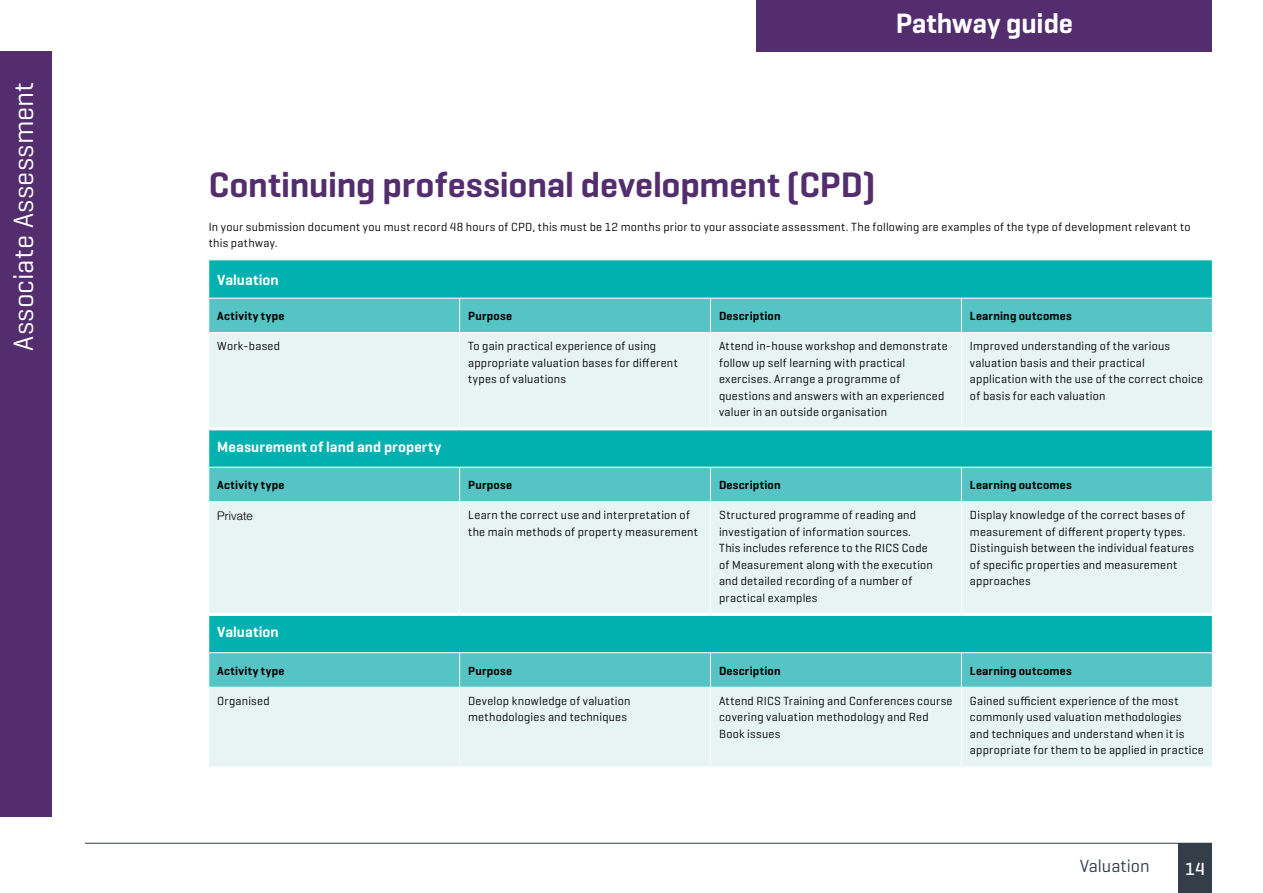
<style>
.page{position:relative;width:1263px;height:893px;background:#fff}
.page>*{position:absolute;margin:0;border:0;box-sizing:border-box;transform-origin:0 0}
.t1{font:600 36px "Geogrotesque";letter-spacing:-.005em;color:#532d6d}
.t2{font:28.5px "Geogrotesque";letter-spacing:.01em;color:#fff}
.t3{font:600 28.5px "Geogrotesque";letter-spacing:-.005em;color:#fff}
.t4{font:18px "Geogrotesque";color:#333e48}
.t5{font:500 18px "Geogrotesque";color:#fff}
.t6{font:600 15px "Geogrotesque";letter-spacing:.005em;color:#fff}
.t7{font:12px/16.5px "Geogrotesque";letter-spacing:.02em;color:#000}
.t8{font:600 12px "Geogrotesque";letter-spacing:.025em;color:#000}
.t9{font:300 12px "Helvetica Neue LT";letter-spacing:.005em;color:#000}
</style>
<div class="page">
<div style="left:1178px;top:843px;width:34px;height:50px;background:#333e48"></div>
<hr style="left:85px;top:843px;width:1127px;height:1px;background:#333e48">
<div style="left:0;top:51px;width:51px;height:765px;background:#532d6d"></div>
<div style="left:757px;top:0;width:455px;height:51px;background:#532d6d"></div>
<div style="left:209px;top:260px;width:1003px;height:38px;background:#00b1b0"></div>
<div style="left:209px;top:299px;width:1003px;height:33px;background:#56c4c4"></div>
<svg style="left:209px;top:333px;width:1003px;height:434px;background:#a8e1e0"></svg>
<hr style="left:459px;top:298px;width:1px;height:34px;background:#fff">
<hr style="left:710px;top:298px;width:1px;height:34px;background:#fff">
<hr style="left:961px;top:298px;width:1px;height:34px;background:#fff">
<hr style="left:459px;top:333px;width:1px;height:94px;background:#fff">
<hr style="left:710px;top:333px;width:1px;height:94px;background:#fff">
<hr style="left:961px;top:333px;width:1px;height:94px;background:#fff">
<hr style="left:208px;top:467px;width:252px;height:1px;background:#fff">
<hr style="left:460px;top:467px;width:250px;height:1px;background:#fff">
<hr style="left:459px;top:468px;width:1px;height:33px;background:#fff">
<hr style="left:710px;top:467px;width:251px;height:1px;background:#fff">
<hr style="left:710px;top:468px;width:1px;height:33px;background:#fff">
<hr style="left:961px;top:467px;width:252px;height:1px;background:#fff">
<hr style="left:961px;top:468px;width:1px;height:33px;background:#fff">
<hr style="left:208px;top:501px;width:252px;height:1px;background:#fff">
<hr style="left:460px;top:501px;width:250px;height:1px;background:#fff">
<hr style="left:459px;top:502px;width:1px;height:111px;background:#fff">
<hr style="left:710px;top:501px;width:251px;height:1px;background:#fff">
<hr style="left:710px;top:502px;width:1px;height:111px;background:#fff">
<hr style="left:961px;top:501px;width:252px;height:1px;background:#fff">
<hr style="left:961px;top:502px;width:1px;height:111px;background:#fff">
<hr style="left:208px;top:652px;width:252px;height:1px;background:#fff">
<hr style="left:460px;top:652px;width:250px;height:1px;background:#fff">
<hr style="left:459px;top:653px;width:1px;height:34px;background:#fff">
<hr style="left:710px;top:652px;width:251px;height:1px;background:#fff">
<hr style="left:710px;top:653px;width:1px;height:34px;background:#fff">
<hr style="left:961px;top:652px;width:252px;height:1px;background:#fff">
<hr style="left:961px;top:653px;width:1px;height:34px;background:#fff">
<hr style="left:208px;top:687px;width:252px;height:1px;background:#fff">
<hr style="left:460px;top:687px;width:250px;height:1px;background:#fff">
<hr style="left:459px;top:688px;width:1px;height:79px;background:#fff">
<hr style="left:710px;top:687px;width:251px;height:1px;background:#fff">
<hr style="left:710px;top:688px;width:1px;height:79px;background:#fff">
<hr style="left:961px;top:687px;width:252px;height:1px;background:#fff">
<hr style="left:961px;top:688px;width:1px;height:79px;background:#fff">
<hr style="left:209px;top:427px;width:251px;height:3px;background:#fff">
<hr style="left:460px;top:427px;width:250px;height:3px;background:#fff">
<hr style="left:710px;top:427px;width:251px;height:3px;background:#fff">
<hr style="left:961px;top:427px;width:251px;height:3px;background:#fff">
<hr style="left:209px;top:613px;width:251px;height:3px;background:#fff">
<hr style="left:460px;top:613px;width:250px;height:3px;background:#fff">
<hr style="left:710px;top:613px;width:251px;height:3px;background:#fff">
<hr style="left:961px;top:613px;width:251px;height:3px;background:#fff">
<h2 class="t2" style="left:6px;top:351px;width:271px;rotate:-90deg">Associate Assessment</h2>
<h2 class="t3" style="left:896px;top:6px;width:179px">Pathway guide</h2>
<h1 class="t1" style="left:209px;top:162px;width:668px">Continuing professional development (CPD)</h1>
<p class="t7" style="left:209px;top:218px;width:983px">In your submission document you must record 48 hours of CPD, this must be 12 months prior to your associate assessment. The following are examples of the type of development relevant to this pathway.</p>
<p class="t6" style="left:217px;top:270px;width:63px">Valuation</p>
<p class="t8" style="left:217px;top:308px;width:69px">Activity type</p>
<p class="t8" style="left:468px;top:308px;width:45px">Purpose</p>
<p class="t8" style="left:719px;top:308px;width:63px">Description</p>
<p class="t8" style="left:970px;top:308px;width:103px">Learning outcomes</p>
<p class="t7" style="left:217px;top:337px;width:64px">Work-based</p>
<p class="t7" style="left:468px;top:337px;width:211px">To gain practical experience of using appropriate valuation bases for different types of valuations</p>
<p class="t7" style="left:719px;top:337px;width:230px">Attend in-house workshop and demonstrate follow up self learning with practical exercises. Arrange a programme of questions and answers with an experienced valuer in an outside organisation</p>
<p class="t7" style="left:970px;top:337px;width:235px">Improved understanding of the various valuation basis and their practical application with the use of the correct choice of basis for each valuation</p>
<p class="t6" style="left:217px;top:437px;width:225px">Measurement of land and property</p>
<p class="t8" style="left:217px;top:477px;width:69px">Activity type</p>
<p class="t8" style="left:468px;top:477px;width:45px">Purpose</p>
<p class="t8" style="left:719px;top:477px;width:63px">Description</p>
<p class="t8" style="left:970px;top:477px;width:103px">Learning outcomes</p>
<p class="t9" style="left:217px;top:508px;width:37px">Private</p>
<p class="t7" style="left:468px;top:506px;width:231px">Learn the correct use and interpretation of the main methods of property measurement</p>
<p class="t7" style="left:719px;top:506px;width:215px">Structured programme of reading and investigation of information sources.<br>This includes reference to the RICS Code of Measurement along with the execution and detailed recording of a number of practical examples</p>
<p class="t7" style="left:970px;top:506px;width:226px">Display knowledge of the correct bases of measurement of different property types.<br>Distinguish between the individual features of specific properties and measurement approaches</p>
<p class="t6" style="left:217px;top:623px;width:63px">Valuation</p>
<p class="t8" style="left:217px;top:663px;width:69px">Activity type</p>
<p class="t8" style="left:468px;top:663px;width:45px">Purpose</p>
<p class="t8" style="left:719px;top:663px;width:63px">Description</p>
<p class="t8" style="left:970px;top:663px;width:103px">Learning outcomes</p>
<p class="t7" style="left:217px;top:692px;width:54px">Organised</p>
<p class="t7" style="left:468px;top:692px;width:164px">Develop knowledge of valuation methodologies and techniques</p>
<p class="t7" style="left:719px;top:692px;width:235px">Attend RICS Training and Conferences course covering valuation methodology and Red<br>Book issues</p>
<p class="t7" style="left:970px;top:692px;width:235px">Gained sufficient experience of the most commonly used valuation methodologies<br>and techniques and understand when it is appropriate for them to be applied in practice</p>
<h3 class="t4" style="left:1080px;top:854px;width:71px">Valuation</h3>
<h3 class="t5" style="left:1185px;top:857px;width:21px">14</h3>
</div>
